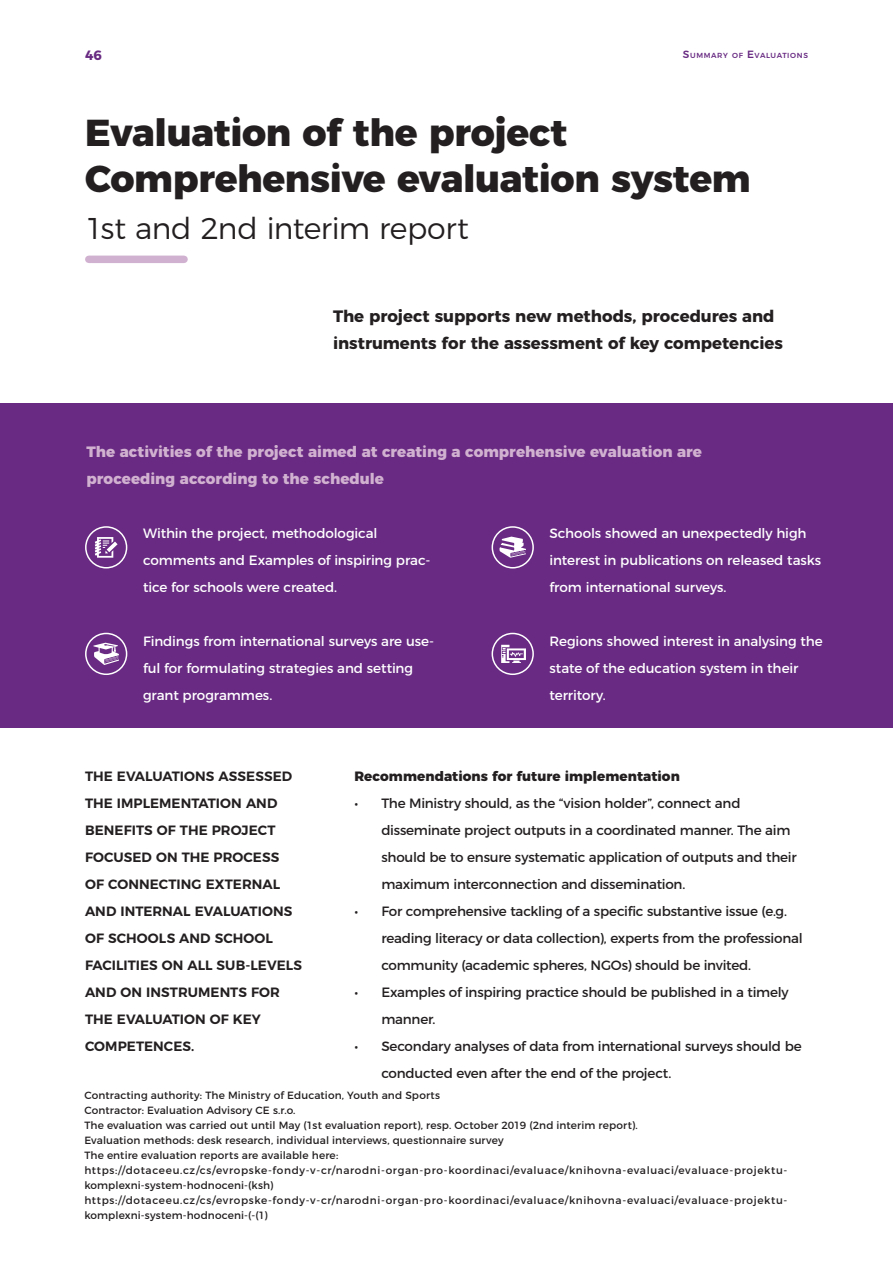
<style>
.page{position:relative;width:893px;height:1263px;background:#fff}
.page>*{position:absolute;margin:0;border:0;box-sizing:border-box;transform-origin:0 0}
.t1{font:800 37.5px/46.5px "Montserrat";letter-spacing:-.01em;color:#231f20}
.t2{font:300 30px "Montserrat";letter-spacing:-.015em;color:#231f20}
.Special_02{font:700 16.5px/27px "Montserrat";color:#231f20}
.Box_02_Title_MC{font:800 15px/27px "Montserrat";color:#d1b1d0}
.t3{font:13.5px/27px "Montserrat";letter-spacing:-.015em;color:#231f20}
.BT_White{font:13.5px/27px "Montserrat";letter-spacing:-.01em;color:#fff}
.Special_01{font:600 13.5px/27px "Montserrat";letter-spacing:.005em;color:#231f20}
.Bold_01{font:800 13.5px "Montserrat";letter-spacing:.005em;color:#231f20}
.t4{font:700 13.5px "Montserrat";color:#682a82}
.Body_Text{font:10.5px "Montserrat";letter-spacing:.015em;color:#231f20}
.Body_Text-2{font:10.5px/15px "Montserrat";letter-spacing:.055em;color:#231f20}
.t5{font:500 7.35px "Montserrat";letter-spacing:.085em;color:#682a82}
.s1{font-size:10.5px}
</style>
<div class="page">
<div style="left:89px;top:256px;width:95px;height:7px;background:#d1b1d0"></div>
<div style="left:0;top:403px;width:893px;height:324px;background:#682a82"></div>
<svg style="left:95px;top:537px;width:23px;height:21px"></svg>
<svg style="left:93px;top:643px;width:26px;height:22px"></svg>
<svg style="left:499px;top:537px;width:27px;height:21px"></svg>
<svg style="left:501px;top:645px;width:25px;height:18px"></svg>
<div style="left:85px;top:633px;width:42px;height:42px;border:2px solid #fff;border-radius:50%"></div>
<div style="left:492px;top:633px;width:42px;height:42px;border:2px solid #fff;border-radius:50%"></div>
<div style="left:492px;top:526px;width:42px;height:42px;border:2px solid #fff;border-radius:50%"></div>
<div style="left:85px;top:526px;width:42px;height:42px;border:2px solid #fff;border-radius:50%"></div>
<p class="t4" style="left:85px;top:44px;width:18px">46</p>
<p class="t5" style="left:683px;top:50px;width:126px"><span class="s1">S</span>UMMARY OF <span class="s1">E</span>VALUATIONS</p>
<h1 class="t1" style="left:85px;top:106px;width:667px">Evaluation of the project<br>Comprehensive evaluation system</h1>
<h1 class="t2" style="left:85px;top:205px;width:385px">1st and 2nd interim report</h1>
<p class="Special_02" style="left:333px;top:302px;width:451px">The project supports new methods, procedures and instruments for the assessment of key competencies</p>
<p class="Box_02_Title_MC" style="left:86px;top:437px;width:617px">The activities of the project aimed at creating a comprehensive evaluation are proceeding according to the schedule</p>
<p class="BT_White" style="left:143px;top:519px;width:289px">Within the project, methodological comments and Examples of inspiring prac&shy;tice for schools were created.</p>
<p class="BT_White" style="left:143px;top:627px;width:293px">Findings from international surveys are use&shy;ful for formulating strategies and setting grant programmes.</p>
<p class="BT_White" style="left:550px;top:519px;width:273px">Schools showed an unexpectedly high interest in publications on released tasks from international surveys.</p>
<p class="BT_White" style="left:550px;top:627px;width:275px">Regions showed interest in analysing the state of the education system in their territory.</p>
<p class="Bold_01" style="left:354px;top:765px;width:327px">Recommendations for future implementation</p>
<p class="t3" style="left:381px;top:789px;width:417px;text-indent:-27px">• The Ministry should, as the “vision holder”, connect and disseminate project outputs in a coordinated manner. The aim should be to ensure systematic application of outputs and their maximum interconnection and dissemination.</p>
<p class="t3" style="left:381px;top:897px;width:423px;text-indent:-27px">• For comprehensive tackling of a specific substantive issue (e.g. reading literacy or data collection), experts from the professional community (academic spheres, NGOs) should be invited.</p>
<p class="t3" style="left:381px;top:978px;width:409px;text-indent:-27px">• Examples of inspiring practice should be published in a timely manner.</p>
<p class="t3" style="left:381px;top:1032px;width:422px;text-indent:-27px">• Secondary analyses of data from international surveys should be conducted even after the end of the project.</p>
<p class="Special_01" style="left:85px;top:762px;width:219px">THE EVALUATIONS ASSESSED<br>THE IMPLEMENTATION AND<br>BENEFITS OF THE PROJECT<br>FOCUSED ON THE PROCESS<br>OF CONNECTING EXTERNAL<br>AND INTERNAL EVALUATIONS<br>OF SCHOOLS AND SCHOOL<br>FACILITIES ON ALL SUB-LEVELS<br>AND ON INSTRUMENTS FOR<br>THE EVALUATION OF KEY<br>COMPETENCES.</p>
<p class="Body_Text" style="left:84px;top:1087px;width:357px">Contracting authority: The Ministry of Education, Youth and Sports</p>
<p class="Body_Text" style="left:84px;top:1102px;width:213px">Contractor: Evaluation Advisory CE s.r.o.</p>
<p class="Body_Text" style="left:84px;top:1117px;width:555px">The evaluation was carried out until May (1st evaluation report), resp. October 2019 (2nd interim report).</p>
<p class="Body_Text" style="left:84px;top:1132px;width:421px">Evaluation methods: desk research, individual interviews, questionnaire survey</p>
<p class="Body_Text" style="left:84px;top:1147px;width:255px">The entire evaluation reports are available here:</p>
<p class="Body_Text-2" style="left:84px;top:1162px;width:705px">https://dotaceeu.cz/cs/evropske-fondy-v-cr/narodni-organ-pro-koordinaci/evaluace/knihovna-evaluaci/evaluace-projektu&shy;komplexni-system-hodnoceni-(ksh)</p>
<p class="Body_Text-2" style="left:84px;top:1192px;width:705px">https://dotaceeu.cz/cs/evropske-fondy-v-cr/narodni-organ-pro-koordinaci/evaluace/knihovna-evaluaci/evaluace-projektu&shy;komplexni-system-hodnoceni-(-(1)</p>
</div>
